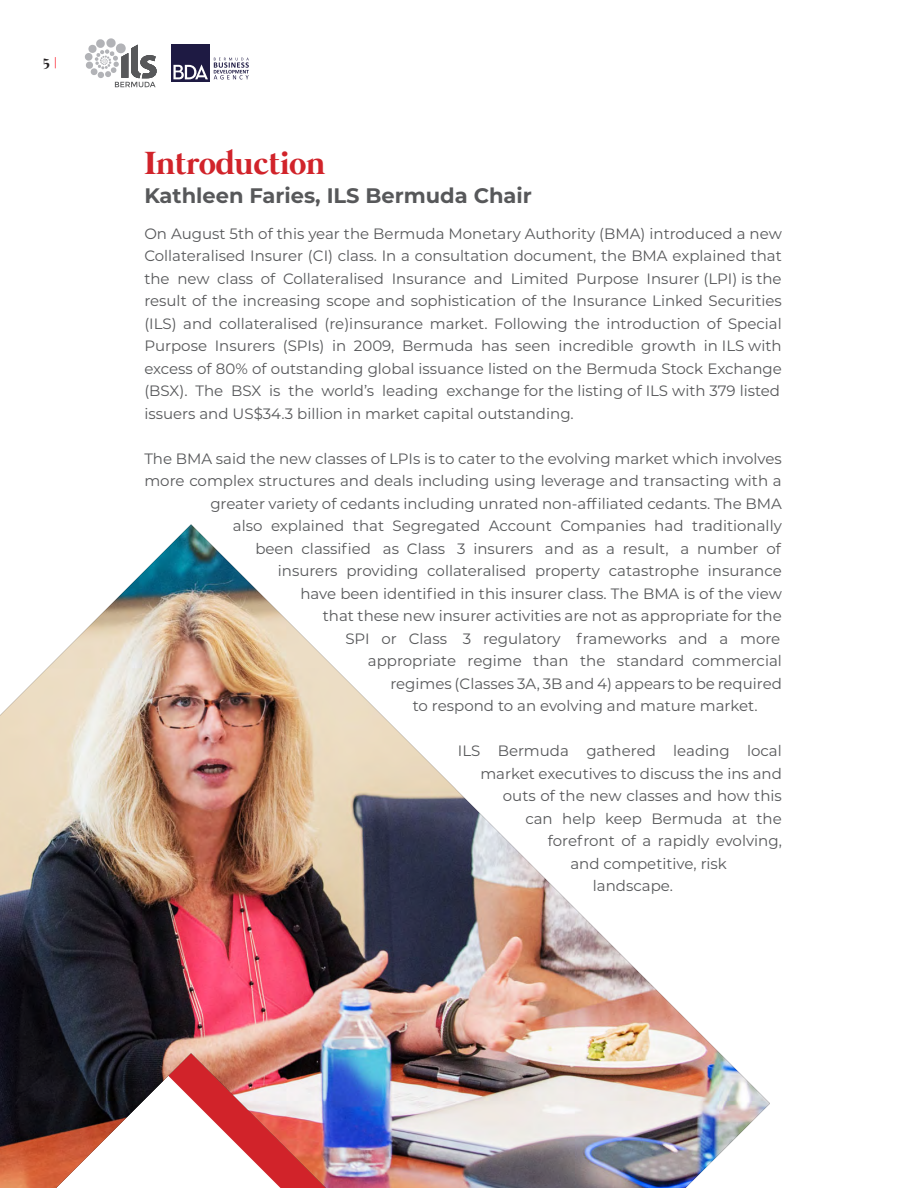
<style>
.page{position:relative;width:918px;height:1188px;background:#fff}
.page>*{position:absolute;margin:0;border:0;box-sizing:border-box;transform-origin:0 0}
.t1{font:700 33px "Mermaid";color:#d1232a}
.t2{font:700 21px "Montserrat";color:#57585a}
.t3{font:15px/22.5px "Montserrat";color:#57585a;text-align:justify}
.t4{font:700 15px "Mermaid";color:#231f20}
.s1{font-family:"Montserrat";font-weight:400;font-size:12px;color:#fb333e}
</style>
<div class="page">
<svg style="left:85px;top:38px;width:72px;height:49px"></svg>
<div style="left:171px;top:44px;width:39px;height:38px;background:#1e1a43"></div>
<svg style="left:173px;top:65px;width:35px;height:14px"></svg>
<svg style="left:214px;top:58px;width:35px;height:21px"></svg>
<img style="left:0;top:524px;width:770px;height:664px">
<p class="t4" style="left:43px;top:54px;width:16px">5 <span class="s1">|</span></p>
<p class="t1" style="left:144px;top:144px;width:182px">Introduction</p>
<p class="t2" style="left:144px;top:180px;width:389px">Kathleen Faries, ILS Bermuda Chair</p>
<p class="t3" style="left:144px;top:222px;width:639px">On August 5th of this year the Bermuda Monetary Authority (BMA) introduced a new Collateralised Insurer (CI) class. In a consultation document, the BMA explained that the new class of Collateralised Insurance and Limited Purpose Insurer (LPI) is the</p>
<p class="t3" style="left:144px;top:289px;width:639px">result of the increasing scope and sophistication of the Insurance Linked Securities (ILS) and collateralised (re)insurance market. Following the introduction of Special Purpose Insurers (SPIs) in 2009, Bermuda has seen incredible growth in ILS with</p>
<p class="t3" style="left:144px;top:357px;width:639px">excess of 80% of outstanding global issuance listed on the Bermuda Stock Exchange (BSX). The BSX is the world’s leading exchange for the listing of ILS with 379 listed</p>
<p class="t3" style="left:144px;top:402px;width:431px">issuers and US$34.3 billion in market capital outstanding.</p>
<p class="t3" style="left:144px;top:447px;width:639px;text-align:right">The BMA said the new classes of LPIs is to cater to the evolving market which involves more complex structures and deals including using leverage and transacting with a greater variety of cedants including unrated non-affiliated cedants. The BMA<br>also explained that Segregated Account Companies had traditionally<br>been classified as Class 3 insurers and as a result, a number of</p>
<p class="t3" style="left:278px;top:559px;width:506px;text-align:right">insurers providing collateralised property catastrophe insurance have been identified in this insurer class. The BMA is of the view that these new insurer activities are not as appropriate for the<br>SPI or Class 3 regulatory frameworks and a more</p>
<p class="t3" style="left:368px;top:649px;width:416px">appropriate regime than the standard commercial</p>
<p class="t3" style="left:390px;top:672px;width:393px;text-align:center">regimes (Classes 3A, 3B and 4) appears to be required to respond to an evolving and mature market.</p>
<p class="t3" style="left:458px;top:739px;width:325px">ILS Bermuda gathered leading local</p>
<p class="t3" style="left:480px;top:762px;width:303px">market executives to discuss the ins and</p>
<p class="t3" style="left:503px;top:784px;width:281px">outs of the new classes and how this</p>
<p class="t3" style="left:525px;top:807px;width:258px">can help keep Bermuda at the</p>
<p class="t3" style="left:548px;top:829px;width:236px">forefront of a rapidly evolving,</p>
<p class="t3" style="left:570px;top:852px;width:158px">and competitive, risk</p>
<p class="t3" style="left:593px;top:874px;width:82px">landscape.</p>
</div>
